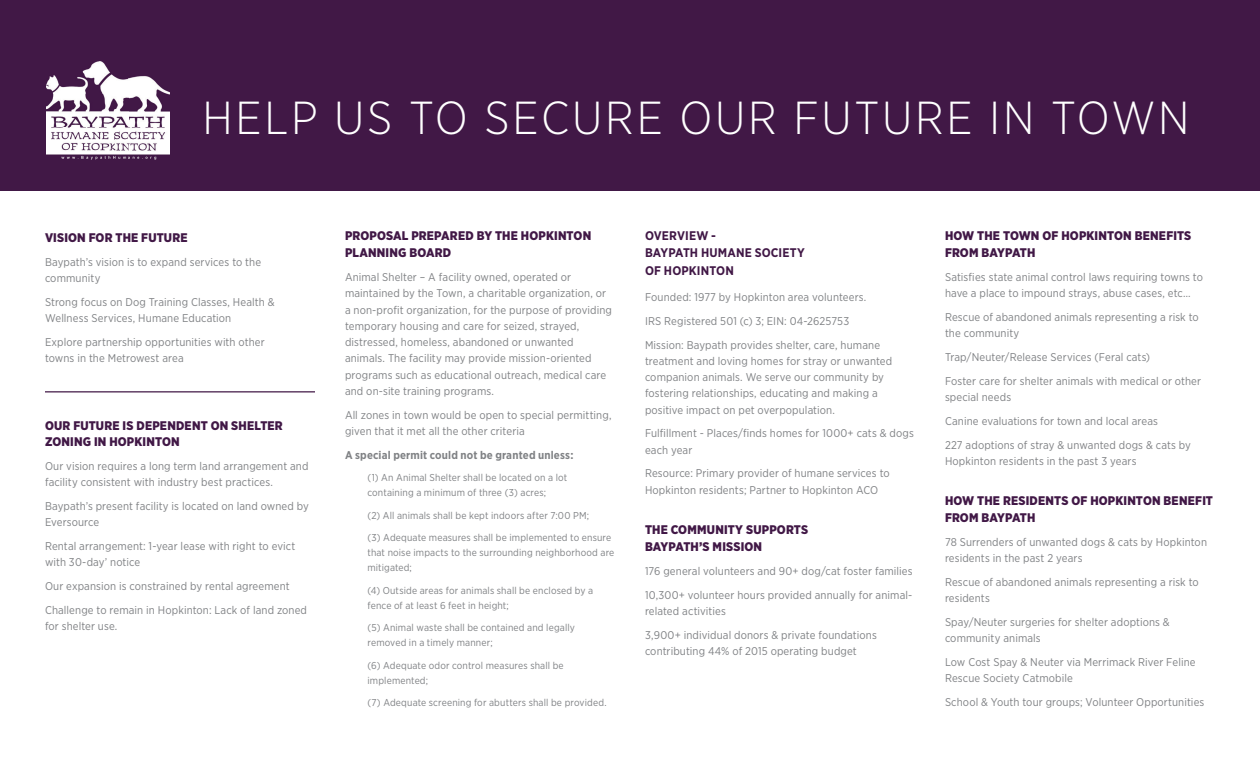
<style>
.page{position:relative;width:1260px;height:765px;background:#fff}
.page>*{position:absolute;margin:0;border:0;box-sizing:border-box;transform-origin:0 0}
.t1{font:300 46.25px "Gotham Narrow";letter-spacing:.06em;color:#fff}
.t2{font:900 12.5px/17.5px "Gotham Narrow";letter-spacing:.015em;color:#411846}
.t3{font:700 12.5px/17.5px "Gotham Narrow";letter-spacing:.01em;color:#411846}
.t4{font:11.25px/16.2px "Gotham Narrow";letter-spacing:.01em;color:#808285}
.t5{font:700 11.25px "Gotham Narrow";letter-spacing:.015em;color:#808285}
.t6{font:10px/15px "Gotham Narrow";letter-spacing:.015em;color:#808285}
</style>
<div class="page">
<div style="left:0;top:0;width:1260px;height:191px;background:#411846"></div>
<hr style="left:45px;top:391px;width:270px;height:1px;background:#411846">
<img style="left:47px;top:61px;width:123px;height:99px">
<h1 class="t1" style="left:202px;top:90px;width:989px">HELP US TO SECURE OUR FUTURE IN TOWN</h1>
<p class="t2" style="left:45px;top:229px;width:144px">VISION FOR THE FUTURE</p>
<p class="t4" style="left:45px;top:253px;width:218px">Baypath’s vision is to expand services to the community</p>
<p class="t4" style="left:45px;top:293px;width:231px">Strong focus on Dog Training Classes, Health &amp;<br>Wellness Services, Humane Education</p>
<p class="t4" style="left:45px;top:333px;width:221px">Explore partnership opportunities with other towns in the Metrowest area</p>
<p class="t2" style="left:45px;top:418px;width:239px;line-height:16.2px">OUR FUTURE IS DEPENDENT ON SHELTER<br>ZONING IN HOPKINTON</p>
<p class="t4" style="left:45px;top:458px;width:265px">Our vision requires a long term land arrangement and facility consistent with industry best practices.</p>
<p class="t4" style="left:45px;top:498px;width:265px">Baypath’s present facility is located on land owned by<br>Eversource</p>
<p class="t4" style="left:45px;top:538px;width:252px">Rental arrangement: 1-year lease with right to evict with 30-day’ notice</p>
<p class="t4" style="left:45px;top:574px;width:264px;line-height:23.8px">Our expansion is constrained by rental agreement<br>Challenge to remain in Hopkinton: Lack of land zoned</p>
<p class="t4" style="left:45px;top:618px;width:74px">for shelter use.</p>
<p class="t2" style="left:345px;top:227px;width:248px">PROPOSAL PREPARED BY THE HOPKINTON<br>PLANNING BOARD</p>
<p class="t4" style="left:345px;top:269px;width:268px">Animal Shelter – A facility owned, operated or maintained by the Town, a charitable organization, or a non-profit organization, for the purpose of providing temporary housing and care for seized, strayed, distressed, homeless, abandoned or unwanted animals. The facility may provide mission-oriented programs such as educational outreach, medical care and on-site training programs.</p>
<p class="t4" style="left:345px;top:406px;width:268px">All zones in town would be open to special permitting, given that it met all the other criteria</p>
<p class="t5" style="left:345px;top:447px;width:230px">A special permit could not be granted unless:</p>
<p class="t6" style="left:368px;top:470px;width:201px">(1) An Animal Shelter shall be located on a lot containing a minimum of three (3) acres;</p>
<p class="t6" style="left:368px;top:507px;width:223px">(2) All animals shall be kept indoors after 7:00 PM;</p>
<p class="t6" style="left:368px;top:530px;width:248px">(3) Adequate measures shall be implemented to ensure that noise impacts to the surrounding neighborhood are mitigated;</p>
<p class="t6" style="left:368px;top:582px;width:227px">(4) Outside areas for animals shall be enclosed by a fence of at least 6 feet in height;</p>
<p class="t6" style="left:368px;top:620px;width:209px">(5) Animal waste shall be contained and legally removed in a timely manner;</p>
<p class="t6" style="left:368px;top:657px;width:198px">(6) Adequate odor control measures shall be implemented;</p>
<p class="t6" style="left:368px;top:695px;width:241px">(7) Adequate screening for abutters shall be provided.</p>
<p class="t3" style="left:645px;top:227px;width:161px">OVERVIEW -<br>BAYPATH HUMANE SOCIETY<br>OF HOPKINTON</p>
<p class="t4" style="left:645px;top:285px;width:237px;line-height:23.8px">Founded: 1977 by Hopkinton area volunteers.<br>IRS Registered 501 (c) 3; EIN: 04-2625753<br>Mission: Baypath provides shelter, care, humane</p>
<p class="t4" style="left:645px;top:353px;width:249px">treatment and loving homes for stray or unwanted companion animals. We serve our community by fostering relationships, educating and making a positive impact on pet overpopulation.</p>
<p class="t4" style="left:645px;top:425px;width:270px">Fulfillment - Places/finds homes for 1000+ cats &amp; dogs each year</p>
<p class="t4" style="left:645px;top:465px;width:246px">Resource: Primary provider of humane services to<br>Hopkinton residents; Partner to Hopkinton ACO</p>
<p class="t2" style="left:645px;top:520px;width:165px">THE COMMUNITY SUPPORTS<br>BAYPATH’S MISSION</p>
<p class="t4" style="left:645px;top:559px;width:269px;line-height:23.8px">176 general volunteers and 90+ dog/cat foster families<br>10,300+ volunteer hours provided annually for animal-</p>
<p class="t4" style="left:645px;top:599px;width:233px;line-height:23.8px">related activities<br>3,900+ individual donors &amp; private foundations</p>
<p class="t4" style="left:645px;top:643px;width:213px">contributing 44% of 2015 operating budget</p>
<p class="t2" style="left:945px;top:227px;width:248px">HOW THE TOWN OF HOPKINTON BENEFITS<br>FROM BAYPATH</p>
<p class="t4" style="left:945px;top:269px;width:260px">Satisfies state animal control laws requiring towns to have a place to impound strays, abuse cases, etc…</p>
<p class="t4" style="left:945px;top:309px;width:255px">Rescue of abandoned animals representing a risk to the community</p>
<p class="t4" style="left:945px;top:345px;width:258px;line-height:23.8px">Trap/Neuter/Release Services (Feral cats)<br>Foster care for shelter animals with medical or other</p>
<p class="t4" style="left:945px;top:385px;width:248px;line-height:23.8px">special needs<br>Canine evaluations for town and local areas<br>227 adoptions of stray &amp; unwanted dogs &amp; cats by</p>
<p class="t4" style="left:945px;top:453px;width:193px">Hopkinton residents in the past 3 years</p>
<p class="t2" style="left:945px;top:492px;width:270px">HOW THE RESIDENTS OF HOPKINTON BENEFIT<br>FROM BAYPATH</p>
<p class="t4" style="left:945px;top:534px;width:264px">78 Surrenders of unwanted dogs &amp; cats by Hopkinton residents in the past 2 years</p>
<p class="t4" style="left:945px;top:574px;width:255px">Rescue of abandoned animals representing a risk to residents</p>
<p class="t4" style="left:945px;top:614px;width:226px">Spay/Neuter surgeries for shelter adoptions &amp; community animals</p>
<p class="t4" style="left:945px;top:654px;width:252px">Low Cost Spay &amp; Neuter via Merrimack River Feline<br>Rescue Society Catmobile</p>
<p class="t4" style="left:945px;top:694px;width:261px">School &amp; Youth tour groups; Volunteer Opportunities</p>
</div>
